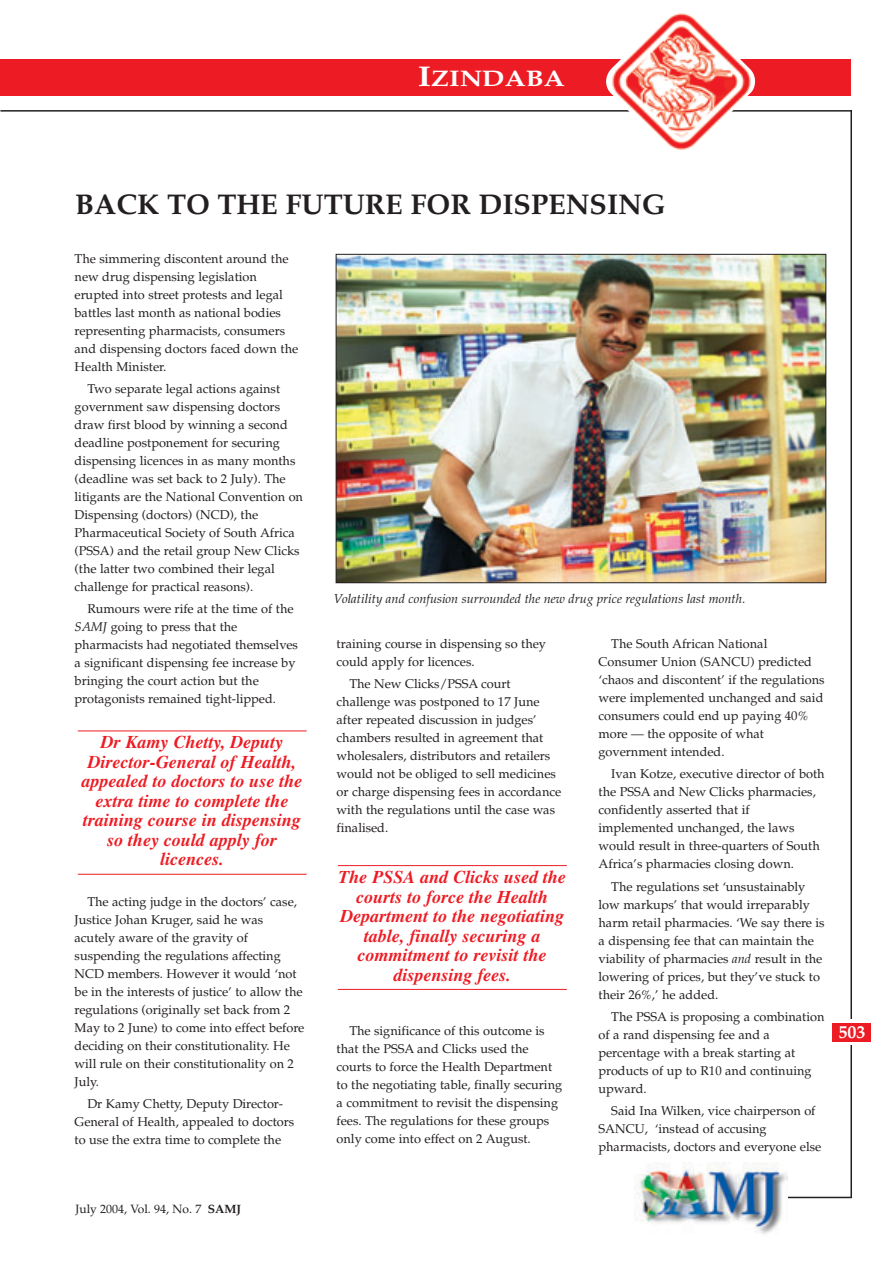
<style>
.page{position:relative;width:893px;height:1262px;background:#fff}
.page>*{position:absolute;margin:0;border:0;box-sizing:border-box;transform-origin:0 0}
.t1{font:700 28.5px "Palatino";color:#231f20}
.t2{font:700 22.5px "Palatino";color:#fff;scale:1.2 1}
.t3{font:italic 700 18px/19.5px "Times";color:#ed1c24;text-align:center}
.t4{font:700 18px "Palatino";color:#fff}
.t5{font:12.75px/18px "Palatino";color:#231f20}
.t6{font:italic 12.75px "Palatino";color:#231f20}
.t7{font:12px "Palatino";color:#231f20}
.s1{font-size:28.5px}
.s2{font-style:italic}
.s3{font-weight:700}
</style>
<div class="page">
<hr style="left:850px;top:110px;width:2px;height:1088px;background:#231f20">
<div style="left:836px;top:1019px;width:28px;height:26px;background:#fff"></div>
<hr style="left:788px;top:1196px;width:63px;height:2px;background:#231f20">
<div style="left:0;top:59px;width:851px;height:36px;background:#ed1c24"></div>
<hr style="left:0;top:110px;width:851px;height:2px;background:#231f20">
<img style="left:634px;top:1162px;width:153px;height:72px">
<div style="left:832px;top:1023px;width:39px;height:19px;background:#ed1c24"></div>
<img style="left:606px;top:13px;width:149px;height:137px">
<hr style="left:78px;top:730px;width:228px;height:1px;background:#ed1c24">
<hr style="left:78px;top:874px;width:228px;height:1px;background:#ed1c24">
<hr style="left:338px;top:865px;width:229px;height:1px;background:#ed1c24">
<hr style="left:338px;top:989px;width:229px;height:1px;background:#ed1c24">
<img style="left:338px;top:256px;width:486px;height:325px">
<div style="left:336px;top:254px;width:490px;height:329px;border:1px solid #231f20"></div>
<h2 class="t2" style="left:418px;top:69px;width:124px"><span class="s1">I</span>ZINDABA</h2>
<h1 class="t1" style="left:75px;top:193px;width:592px">BACK TO THE FUTURE FOR DISPENSING</h1>
<p class="t5" style="left:75px;top:251px;width:225px">The simmering discontent around the new drug dispensing legislation erupted into street protests and legal battles last month as national bodies representing pharmacists, consumers and dispensing doctors faced down the Health Minister.</p>
<p class="t5" style="left:75px;top:381px;width:230px;text-indent:13px">Two separate legal actions against government saw dispensing doctors draw first blood by winning a second deadline postponement for securing dispensing licences in as many months (deadline was set back to 2 July). The litigants are the National Convention on Dispensing (doctors) (NCD), the Pharmaceutical Society of South Africa (PSSA) and the retail group New Clicks (the latter two combined their legal challenge for practical reasons).</p>
<p class="t5" style="left:75px;top:601px;width:225px;text-indent:13px">Rumours were rife at the time of the <span class="s2">SAMJ</span> going to press that the pharmacists had negotiated themselves a significant dispensing fee increase by bringing the court action but the protagonists remained tight-lipped.</p>
<h3 class="t3" style="left:82px;top:734px;width:222px">Dr Kamy Chetty, Deputy<br>Director-General of Health, appealed to doctors to use the extra time to complete the training course in dispensing so they could apply for licences.</h3>
<p class="t5" style="left:75px;top:893px;width:231px;text-indent:13px">The acting judge in the doctors’ case, Justice Johan Kruger, said he was acutely aware of the gravity of suspending the regulations affecting NCD members. However it would ‘not be in the interests of justice’ to allow the regulations (originally set back from 2<br>May to 2 June) to come into effect before deciding on their constitutionality. He will rule on their constitutionality on 2<br>July.</p>
<p class="t5" style="left:75px;top:1096px;width:221px;text-indent:13px">Dr Kamy Chetty, Deputy Director-<br>General of Health, appealed to doctors to use the extra time to complete the</p>
<p class="t6" style="left:334px;top:593px;width:413px">Volatility and confusion surrounded the new drug price regulations last month.</p>
<p class="t5" style="left:336px;top:636px;width:211px">training course in dispensing so they could apply for licences.</p>
<p class="t5" style="left:336px;top:676px;width:226px;text-indent:13px">The New Clicks/PSSA court challenge was postponed to 17 June after repeated discussion in judges’ chambers resulted in agreement that wholesalers, distributors and retailers would not be obliged to sell medicines or charge dispensing fees in accordance with the regulations until the case was finalised.</p>
<h3 class="t3" style="left:338px;top:868px;width:229px">The PSSA and Clicks used the courts to force the Health<br>Department to the negotiating table, finally securing a commitment to revisit the dispensing fees.</h3>
<p class="t5" style="left:336px;top:1022px;width:227px;text-indent:13px">The significance of this outcome is that the PSSA and Clicks used the courts to force the Health Department to the negotiating table, finally securing a commitment to revisit the dispensing fees. The regulations for these groups only come into effect on 2 August.</p>
<p class="t5" style="left:598px;top:636px;width:227px;text-indent:13px">The South African National<br>Consumer Union (SANCU) predicted ‘chaos and discontent’ if the regulations were implemented unchanged and said consumers could end up paying 40% more — the opposite of what government intended.</p>
<p class="t5" style="left:598px;top:766px;width:227px;text-indent:13px">Ivan Kotze, executive director of both the PSSA and New Clicks pharmacies, confidently asserted that if implemented unchanged, the laws would result in three-quarters of South Africa’s pharmacies closing down.</p>
<p class="t5" style="left:598px;top:878px;width:227px;text-indent:13px">The regulations set ‘unsustainably low markups’ that would irreparably harm retail pharmacies. ‘We say there is a dispensing fee that can maintain the viability of pharmacies <span class="s2">and</span> result in the lowering of prices, but they’ve stuck to their 26%,’ he added.</p>
<p class="t5" style="left:598px;top:1009px;width:227px;text-indent:13px">The PSSA is proposing a combination of a rand dispensing fee and a percentage with a break starting at products of up to R10 and continuing upward.</p>
<p class="t5" style="left:598px;top:1103px;width:224px;text-indent:13px">Said Ina Wilken, vice chairperson of<br>SANCU, ‘instead of accusing pharmacists, doctors and everyone else</p>
<h3 class="t4" style="left:838px;top:1025px;width:28px">503</h3>
<p class="t7" style="left:75px;top:1203px;width:167px">July 2004, Vol. 94, No. 7 <span class="s3">SAMJ</span></p>
</div>
